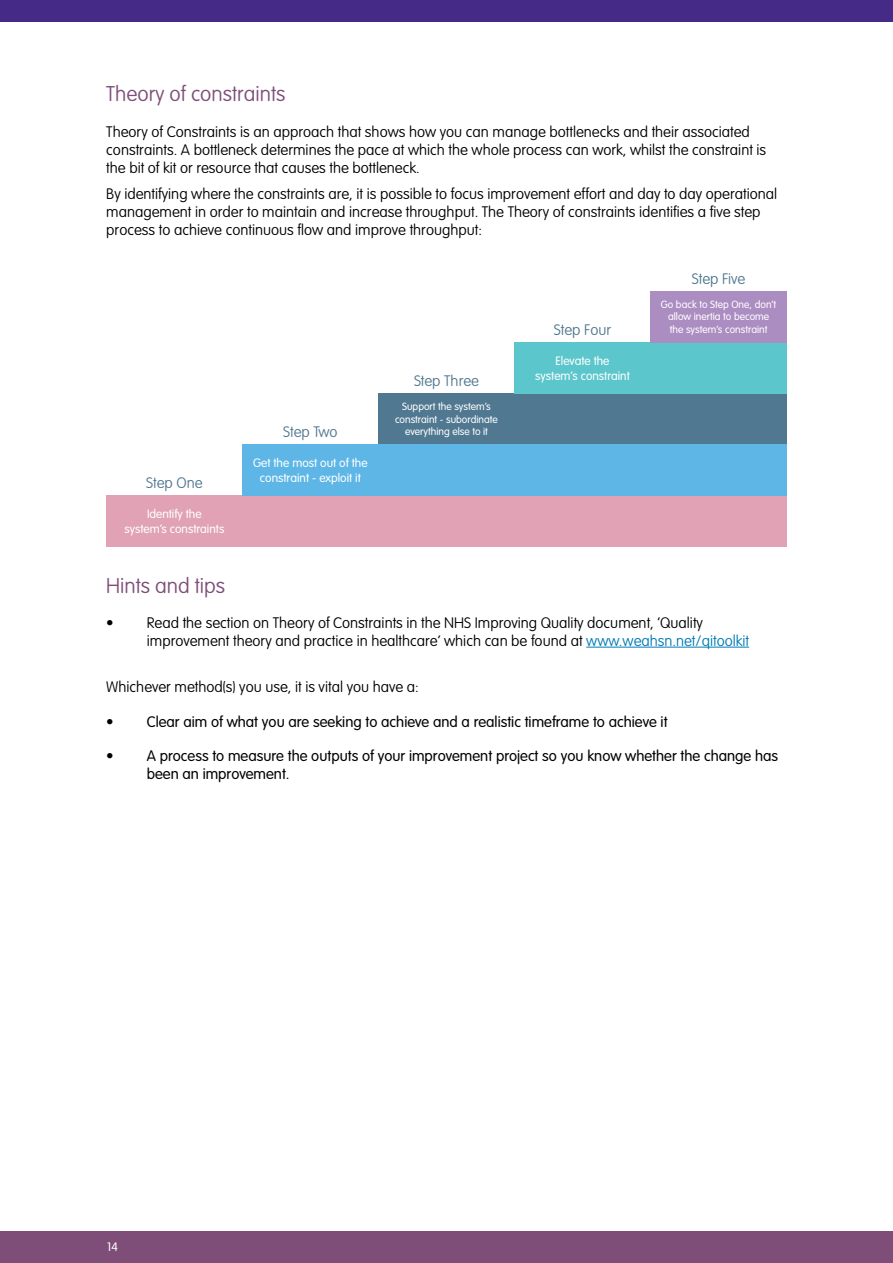
<style>
.page{position:relative;width:893px;height:1263px;background:#fff}
.page>*{position:absolute;margin:0;border:0;box-sizing:border-box;transform-origin:0 0}
.t1{font:100 21px "VAG Rounded";color:#7e4e78}
.t2{font:100 15px/18px "VAG Rounded";color:#000}
.t3{font:300 15px/18px "VAG Rounded";color:#000}
.t4{font:100 15px "VAG Rounded";color:#517891}
.t5{font:300 12px/15px "VAG Rounded";color:#fff;text-align:center}
.t6{font:300 10.35px/12.9px "VAG Rounded";color:#fff;text-align:center}
.s1{color:#007bb6}
.s2{font-weight:100}
</style>
<div class="page">
<div style="left:0;top:0;width:893px;height:21px;background:#462a88"></div>
<div style="left:0;top:1231px;width:893px;height:32px;background:#7e4e78"></div>
<hr style="left:586px;top:647px;width:163px;height:1px;background:#007bb6">
<div style="left:106px;top:495px;width:681px;height:51px;background:#e0a2b4"></div>
<div style="left:378px;top:393px;width:409px;height:51px;background:#517891"></div>
<div style="left:514px;top:342px;width:273px;height:51px;background:#5bc6cc"></div>
<div style="left:651px;top:291px;width:136px;height:51px;background:#ab8dc2"></div>
<div style="left:242px;top:444px;width:545px;height:51px;background:#5db6e6"></div>
<h1 class="t1" style="left:106px;top:82px;width:181px">Theory of constraints</h1>
<p class="t2" style="left:106px;top:123px;width:661px">Theory of Constraints is an approach that shows how you can manage bottlenecks and their associated constraints. A bottleneck determines the pace at which the whole process can work, whilst the constraint is the bit of kit or resource that causes the bottleneck.</p>
<p class="t2" style="left:106px;top:185px;width:672px">By identifying where the constraints are, it is possible to focus improvement effort and day to day operational management in order to maintain and increase throughput. The Theory of constraints identifies a five step process to achieve continuous flow and improve throughput:</p>
<p class="t4" style="left:146px;top:474px;width:58px">Step One</p>
<p class="t5" style="left:124px;top:506px;width:101px">Identify the system’s constraints</p>
<p class="t4" style="left:283px;top:423px;width:56px">Step Two</p>
<p class="t5" style="left:253px;top:455px;width:116px">Get the most out of the constraint - exploit it</p>
<p class="t4" style="left:414px;top:372px;width:66px">Step Three</p>
<p class="t6" style="left:395px;top:400px;width:104px">Support the system’s constraint - subordinate everything else to it</p>
<p class="t4" style="left:554px;top:321px;width:59px">Step Four</p>
<p class="t5" style="left:535px;top:353px;width:96px">Elevate the system’s constraint</p>
<p class="t4" style="left:692px;top:270px;width:55px">Step Five</p>
<p class="t6" style="left:661px;top:298px;width:117px">Go back to Step One, don’t allow inertia to become the system’s constraint</p>
<h1 class="t1" style="left:106px;top:574px;width:120px">Hints and tips</h1>
<p class="t2" style="left:147px;top:614px;width:604px;text-indent:-40px">• Read the section on Theory of Constraints in the NHS Improving Quality document, ‘Quality improvement theory and practice in healthcare’ which can be found at <span class="s1">www.weahsn.net/qitoolkit</span></p>
<p class="t2" style="left:106px;top:678px;width:314px">Whichever method(s) you use, it is vital you have a:</p>
<p class="t3" style="left:106px;top:713px;width:563px"><span class="s2">•</span> Clear aim of what you are seeking to achieve and a realistic timeframe to achieve it</p>
<p class="t3" style="left:147px;top:747px;width:633px;text-indent:-40px"><span class="s2">•</span> A process to measure the outputs of your improvement project so you know whether the change has been an improvement.</p>
<p class="t5" style="left:107px;top:1239px;width:12px">14</p>
</div>
